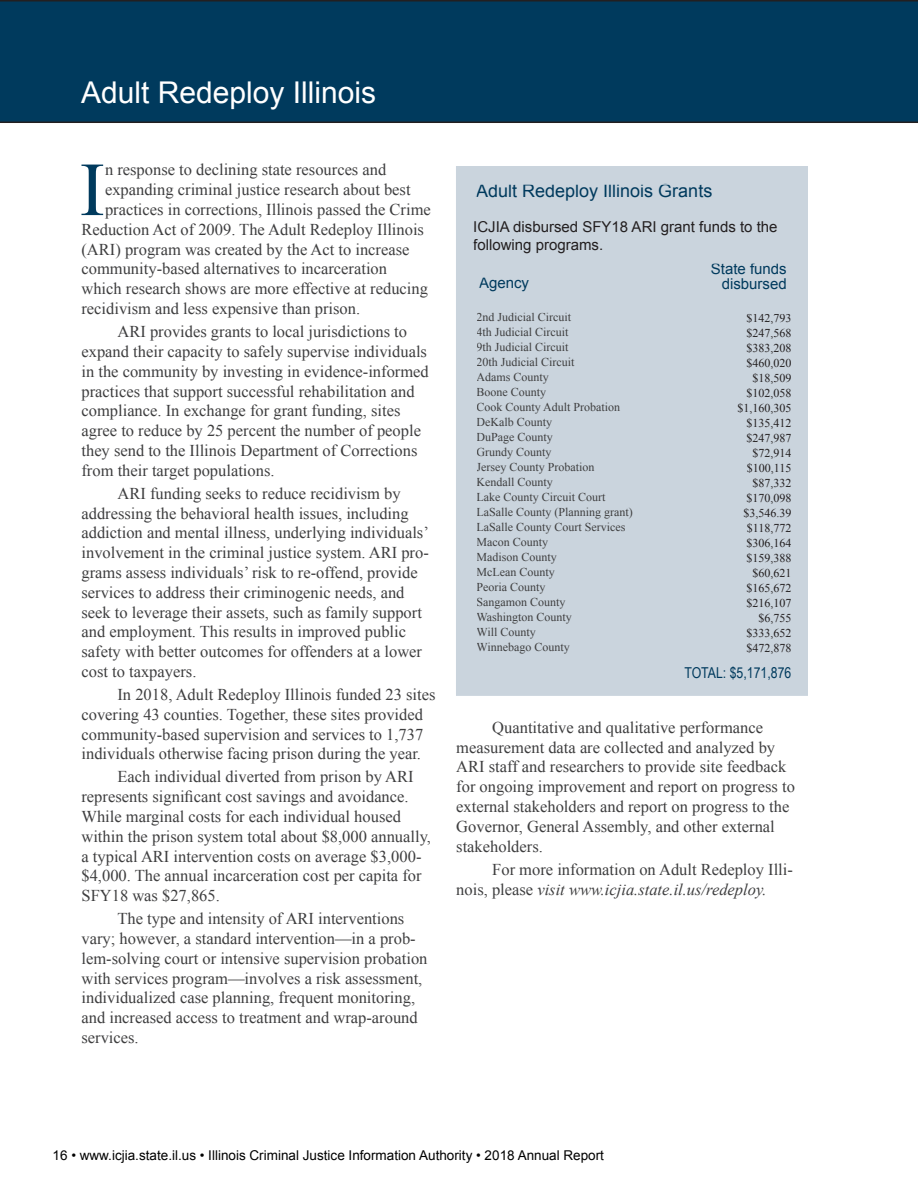
<style>
.page{position:relative;width:918px;height:1188px;background:#fff}
.page>*{position:absolute;margin:0;border:0;box-sizing:border-box;transform-origin:0 0}
.Drop_cap{font:76.35px "Times New Roman";color:#003a5d}
.Head{font:30px "Arial";color:#fff}
.Subhead_1{font:18px "Arial";color:#003a5d}
.Body_text{font:16.5px/19.8px "Times New Roman";color:#3e3e3f}
.Drop_cap-2{font:16.5px "Times New Roman";color:#3e3e3f}
.Bodyfirst{font:15px/18px "Arial";color:#231f20}
.Grants_list_subhead{font:15px/15px "Arial";color:#003a5d;text-align:right}
.Grants_list_subhead-2{font:15px "Arial Narrow";color:#003a5d}
.t1{font:13.5px "Arial";color:#000}
.Grants_list{font:12px "Times New Roman";color:#3e3e3f}
.Grants_list-2{font:12px "Times New Roman";color:#231f20}
.s1{font-style:italic}
</style>
<div class="page">
<div style="left:0;top:0;width:918px;height:123px;background:#003a5d"></div>
<div style="left:456px;top:166px;width:352px;height:530px;background:#cad4dd"></div>
<p class="Head" style="left:81px;top:73px;width:297px">Adult Redeploy Illinois</p>
<p class="Drop_cap" style="left:80px;top:138px;width:27px">I</p>
<p class="Drop_cap-2" style="left:105px;top:159px;width:283px">n response to declining state resources and</p>
<p class="Drop_cap-2" style="left:105px;top:179px;width:307px">expanding criminal justice research about best</p>
<p class="Drop_cap-2" style="left:105px;top:198px;width:327px">practices in corrections, Illinois passed the Crime</p>
<p class="Drop_cap-2" style="left:81px;top:218px;width:344px">Reduction Act of 2009. The Adult Redeploy Illinois</p>
<p class="Drop_cap-2" style="left:81px;top:238px;width:330px">(ARI) program was created by the Act to increase</p>
<p class="Drop_cap-2" style="left:81px;top:258px;width:307px">community-based alternatives to incarceration</p>
<p class="Drop_cap-2" style="left:81px;top:278px;width:348px">which research shows are more effective at reducing</p>
<p class="Drop_cap-2" style="left:81px;top:297px;width:280px">recidivism and less expensive than prison.</p>
<p class="Body_text" style="left:81px;top:321px;width:349px;text-indent:36px">ARI provides grants to local jurisdictions to expand their capacity to safely supervise individuals in the community by investing in evidence-informed practices that support successful rehabilitation and compliance. In exchange for grant funding, sites agree to reduce by 25 percent the number of people they send to the Illinois Department of Corrections from their target populations.</p>
<p class="Body_text" style="left:81px;top:483px;width:349px;text-indent:36px">ARI funding seeks to reduce recidivism by addressing the behavioral health issues, including addiction and mental illness, underlying individuals’ involvement in the criminal justice system. ARI pro&shy;grams assess individuals’ risk to re-offend, provide services to address their criminogenic needs, and seek to leverage their assets, such as family support and employment. This results in improved public safety with better outcomes for offenders at a lower cost to taxpayers.</p>
<p class="Body_text" style="left:81px;top:684px;width:356px;text-indent:36px">In 2018, Adult Redeploy Illinois funded 23 sites covering 43 counties. Together, these sites provided community-based supervision and services to 1,737 individuals otherwise facing prison during the year.</p>
<p class="Body_text" style="left:81px;top:767px;width:351px;text-indent:36px">Each individual diverted from prison by ARI represents significant cost savings and avoidance.<br>While marginal costs for each individual housed within the prison system total about $8,000 annually, a typical ARI intervention costs on average $3,000- $4,000. The annual incarceration cost per capita for SFY18 was $27,865.</p>
<p class="Body_text" style="left:81px;top:909px;width:348px;text-indent:36px">The type and intensity of ARI interventions vary; however, a standard intervention—in a prob&shy;lem-solving court or intensive supervision probation with services program—involves a risk assessment, individualized case planning, frequent monitoring, and increased access to treatment and wrap-around services.</p>
<p class="Subhead_1" style="left:476px;top:179px;width:238px">Adult Redeploy Illinois Grants</p>
<p class="Bodyfirst" style="left:473px;top:217px;width:306px">ICJIA disbursed SFY18 ARI grant funds to the following programs.</p>
<p class="Grants_list_subhead" style="left:479px;top:276px;width:52px">Agency</p>
<p class="Grants_list" style="left:477px;top:308px;width:96px">2nd Judicial Circuit</p>
<p class="Grants_list" style="left:477px;top:323px;width:94px">4th Judicial Circuit</p>
<p class="Grants_list" style="left:477px;top:338px;width:94px">9th Judicial Circuit</p>
<p class="Grants_list" style="left:477px;top:353px;width:100px">20th Judicial Circuit</p>
<p class="Grants_list" style="left:477px;top:368px;width:74px">Adams County</p>
<p class="Grants_list" style="left:477px;top:383px;width:71px">Boone County</p>
<p class="Grants_list" style="left:477px;top:398px;width:145px">Cook County Adult Probation</p>
<p class="Grants_list" style="left:477px;top:413px;width:77px">DeKalb County</p>
<p class="Grants_list" style="left:477px;top:428px;width:78px">DuPage County</p>
<p class="Grants_list" style="left:477px;top:443px;width:76px">Grundy County</p>
<p class="Grants_list" style="left:477px;top:458px;width:119px">Jersey County Probation</p>
<p class="Grants_list" style="left:477px;top:473px;width:78px">Kendall County</p>
<p class="Grants_list" style="left:477px;top:488px;width:131px">Lake County Circuit Court</p>
<p class="Grants_list" style="left:477px;top:503px;width:158px">LaSalle County (Planning grant)</p>
<p class="Grants_list" style="left:477px;top:518px;width:150px">LaSalle County Court Services</p>
<p class="Grants_list" style="left:477px;top:533px;width:73px">Macon County</p>
<p class="Grants_list" style="left:477px;top:548px;width:82px">Madison County</p>
<p class="Grants_list" style="left:477px;top:563px;width:80px">McLean County</p>
<p class="Grants_list" style="left:477px;top:578px;width:70px">Peoria County</p>
<p class="Grants_list" style="left:477px;top:593px;width:91px">Sangamon County</p>
<p class="Grants_list" style="left:477px;top:608px;width:97px">Washington County</p>
<p class="Grants_list" style="left:477px;top:623px;width:61px">Will County</p>
<p class="Grants_list" style="left:477px;top:638px;width:95px">Winnebago County</p>
<p class="Grants_list_subhead" style="left:711px;top:262px;width:77px">State funds disbursed</p>
<p class="Grants_list-2" style="left:746px;top:310px;width:46px">$142,793</p>
<p class="Grants_list-2" style="left:746px;top:325px;width:46px">$247,568</p>
<p class="Grants_list-2" style="left:746px;top:340px;width:46px">$383,208</p>
<p class="Grants_list-2" style="left:746px;top:355px;width:46px">$460,020</p>
<p class="Grants_list-2" style="left:752px;top:370px;width:40px">$18,509</p>
<p class="Grants_list-2" style="left:746px;top:385px;width:46px">$102,058</p>
<p class="Grants_list-2" style="left:737px;top:400px;width:55px">$1,160,305</p>
<p class="Grants_list-2" style="left:746px;top:415px;width:46px">$135,412</p>
<p class="Grants_list-2" style="left:746px;top:430px;width:46px">$247,987</p>
<p class="Grants_list-2" style="left:752px;top:445px;width:40px">$72,914</p>
<p class="Grants_list-2" style="left:747px;top:460px;width:46px">$100,115</p>
<p class="Grants_list-2" style="left:752px;top:475px;width:40px">$87,332</p>
<p class="Grants_list-2" style="left:746px;top:490px;width:46px">$170,098</p>
<p class="Grants_list-2" style="left:743px;top:505px;width:49px">$3,546.39</p>
<p class="Grants_list-2" style="left:747px;top:520px;width:46px">$118,772</p>
<p class="Grants_list-2" style="left:746px;top:535px;width:46px">$306,164</p>
<p class="Grants_list-2" style="left:746px;top:550px;width:46px">$159,388</p>
<p class="Grants_list-2" style="left:752px;top:565px;width:40px">$60,621</p>
<p class="Grants_list-2" style="left:746px;top:580px;width:46px">$165,672</p>
<p class="Grants_list-2" style="left:746px;top:595px;width:46px">$216,107</p>
<p class="Grants_list-2" style="left:758px;top:610px;width:34px">$6,755</p>
<p class="Grants_list-2" style="left:746px;top:625px;width:46px">$333,652</p>
<p class="Grants_list-2" style="left:746px;top:640px;width:46px">$472,878</p>
<p class="Grants_list_subhead-2" style="left:684px;top:661px;width:108px">TOTAL: $5,171,876</p>
<p class="Body_text" style="left:456px;top:717px;width:340px;text-indent:36px">Quantitative and qualitative performance measurement data are collected and analyzed by ARI staff and researchers to provide site feedback for ongoing improvement and report on progress to external stakeholders and report on progress to the Governor, General Assembly, and other external stakeholders.</p>
<p class="Body_text" style="left:456px;top:859px;width:338px;text-indent:36px">For more information on Adult Redeploy Illi&shy;nois, please <span class="s1">visit www.icjia.state.il.us/redeploy.</span></p>
<p class="t1" style="left:53px;top:1146px;width:553px">16 • www.icjia.state.il.us • Illinois Criminal Justice Information Authority • 2018 Annual Report</p>
</div>
